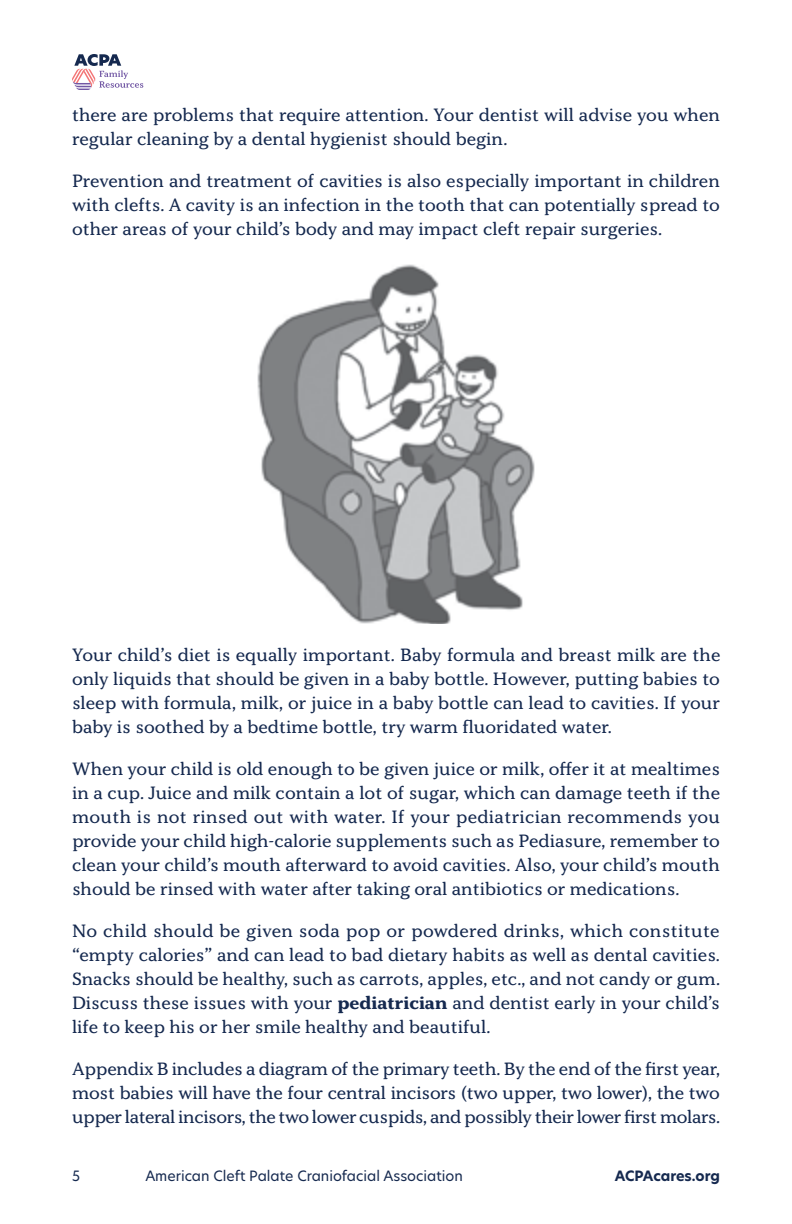
<style>
.page{position:relative;width:792px;height:1224px;background:#fff}
.page>*{position:absolute;margin:0;border:0;box-sizing:border-box;transform-origin:0 0}
.t1{font:18px/24px "Kopius";color:#15294f;text-align:justify}
.t2{font:14px "New Hero";color:#15294f}
.t3{font:700 14px "New Hero";letter-spacing:-.01em;color:#15294f}
.s1{font-weight:700}
</style>
<div class="page">
<svg style="left:72px;top:54px;width:71px;height:36px"></svg>
<img style="left:257px;top:264px;width:278px;height:360px">
<p class="t1" style="left:72px;top:103px;width:649px">there are problems that require attention. Your dentist will advise you when regular cleaning by a dental hygienist should begin.</p>
<p class="t1" style="left:72px;top:169px;width:650px">Prevention and treatment of cavities is also especially important in children with clefts. A cavity is an infection in the tooth that can potentially spread to other areas of your child’s body and may impact cleft repair surgeries.</p>
<p class="t1" style="left:72px;top:643px;width:650px">Your child’s diet is equally important. Baby formula and breast milk are the only liquids that should be given in a baby bottle. However, putting babies to sleep with formula, milk, or juice in a baby bottle can lead to cavities. If your baby is soothed by a bedtime bottle, try warm fluoridated water.</p>
<p class="t1" style="left:72px;top:757px;width:650px">When your child is old enough to be given juice or milk, offer it at mealtimes in a cup. Juice and milk contain a lot of sugar, which can damage teeth if the mouth is not rinsed out with water. If your pediatrician recommends you provide your child high-calorie supplements such as Pediasure, remember to clean your child’s mouth afterward to avoid cavities. Also, your child’s mouth should be rinsed with water after taking oral antibiotics or medications.</p>
<p class="t1" style="left:72px;top:919px;width:650px">No child should be given soda pop or powdered drinks, which constitute “empty calories” and can lead to bad dietary habits as well as dental cavities.<br>Snacks should be healthy, such as carrots, apples, etc., and not candy or gum.<br>Discuss these issues with your <span class="s1">pediatrician</span> and dentist early in your child’s life to keep his or her smile healthy and beautiful.</p>
<p class="t1" style="left:72px;top:1057px;width:650px">Appendix B includes a diagram of the primary teeth. By the end of the first year, most babies will have the four central incisors (two upper, two lower), the two upper lateral incisors, the two lower cuspids, and possibly their lower first molars.</p>
<p class="t2" style="left:72px;top:1166px;width:9px">5</p>
<p class="t2" style="left:145px;top:1166px;width:319px">American Cleft Palate Craniofacial Association</p>
<p class="t3" style="left:615px;top:1167px;width:107px">ACPAcares.org</p>
</div>
